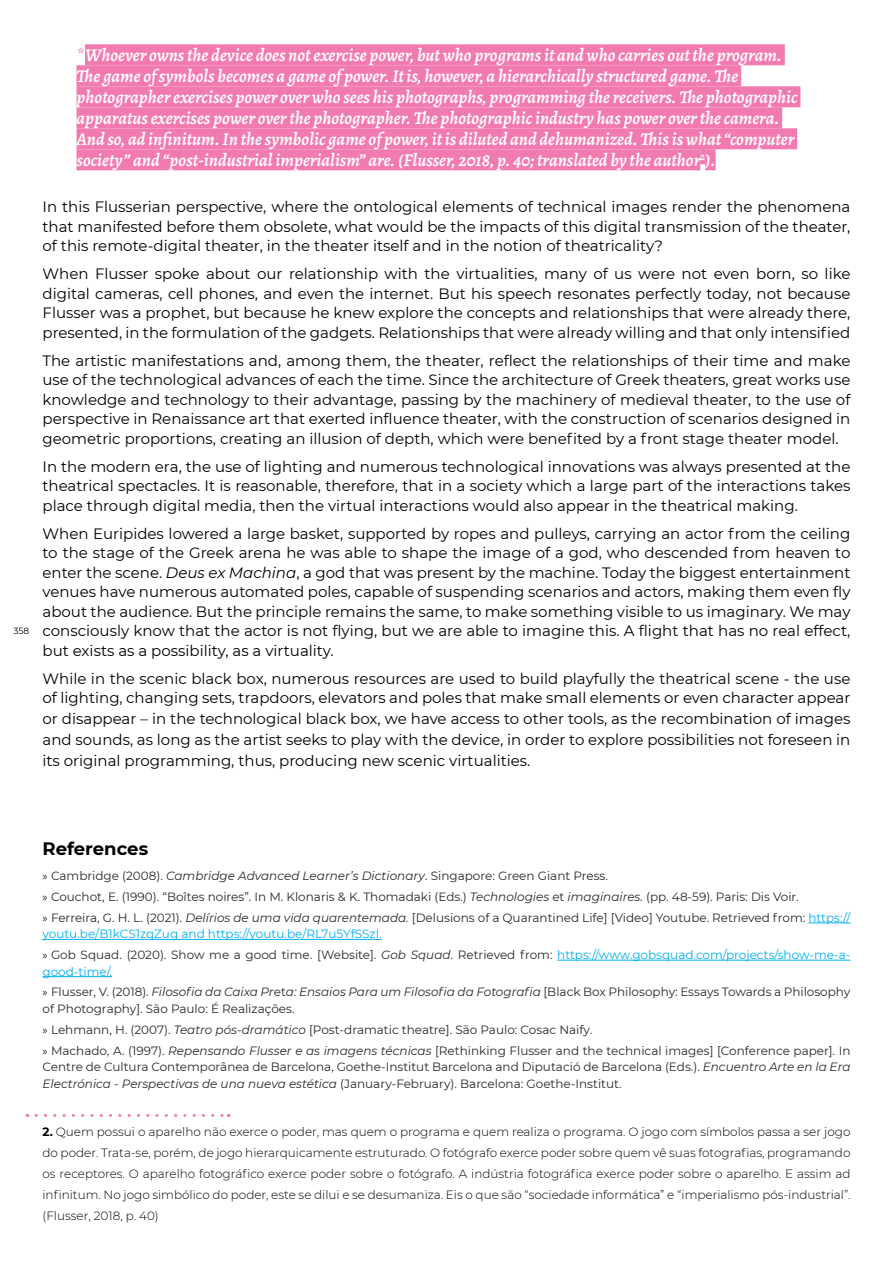
<style>
.page{position:relative;width:893px;height:1263px;background:#fff}
.page>*{position:absolute;margin:0;border:0;box-sizing:border-box;transform-origin:0 0}
.t1{font:italic 600 18px/21px "Alegreya";color:#fff}
.t2{font:700 18px "Montserrat";color:#000}
.t3{font:15px/19.5px "Montserrat";color:#000;text-align:justify}
.t4{font:12px/20.7px "Montserrat";color:#292829}
.t5{font:300 12px/21px "Montserrat";color:#000;text-align:justify}
.t6{font:12px/20.7px "Montserrat";color:#00aeef}
.t7{font:9px "Montserrat";color:#000}
.s1{font-weight:400;color:#f17bb0}
.s2{font-style:italic}
.s3{font-family:"Myriad Pro"}
.s4{color:#00aeef}
.s5{font-family:"Myriad Pro";color:#292829}
.s6{color:#292829}
.s7{font-style:italic;color:#292829}
.s8{font-weight:700}
</style>
<div class="page">
<div style="left:85px;top:44px;width:700px;height:21px;background:#f17bb0"></div>
<div style="left:77px;top:65px;width:664px;height:21px;background:#f17bb0"></div>
<div style="left:77px;top:86px;width:723px;height:21px;background:#f17bb0"></div>
<div style="left:77px;top:107px;width:705px;height:21px;background:#f17bb0"></div>
<div style="left:77px;top:128px;width:720px;height:21px;background:#f17bb0"></div>
<div style="left:77px;top:149px;width:623px;height:21px;background:#f17bb0"></div>
<div style="left:700px;top:143px;width:5px;height:21px;background:#f17bb0"></div>
<div style="left:705px;top:149px;width:11px;height:21px;background:#f17bb0"></div>
<hr style="left:808px;top:922px;width:42px;height:1px;background:#00aeef">
<hr style="left:43px;top:939px;width:339px;height:1px;background:#00aeef">
<hr style="left:557px;top:960px;width:293px;height:1px;background:#00aeef">
<hr style="left:43px;top:976px;width:69px;height:1px;background:#00aeef">
<svg style="left:36px;top:1114px;width:193px;height:3px"></svg>
<p class="t7" style="left:13px;top:625px;width:17px">358</p>
<p class="t1" style="left:77px;top:44px;width:723px"><span class="s1">*</span>Whoever owns the device does not exercise power, but who programs it and who carries out the program.<br>The game of symbols becomes a game of power. It is, however, a hierarchically structured game. The photographer exercises power over who sees his photographs, programming the receivers. The photographic apparatus exercises power over the photographer. The photographic industry has power over the camera.<br>And so, ad infinitum. In the symbolic game of power, it is diluted and dehumanized. This is what “computer society” and “post-industrial imperialism” are. (Flusser, 2018, p. 40; translated by the author<sup>2</sup>).</p>
<p class="t3" style="left:43px;top:197px;width:809px">In this Flusserian perspective, where the ontological elements of technical images render the phenomena that manifested before them obsolete, what would be the impacts of this digital transmission of the theater, of this remote-digital theater, in the theater itself and in the notion of theatricality?</p>
<p class="t3" style="left:43px;top:264px;width:809px">When Flusser spoke about our relationship with the virtualities, many of us were not even born, so like digital cameras, cell phones, and even the internet. But his speech resonates perfectly today, not because Flusser was a prophet, but because he knew explore the concepts and relationships that were already there, presented, in the formulation of the gadgets. Relationships that were already willing and that only intensified</p>
<p class="t3" style="left:43px;top:350px;width:809px">The artistic manifestations and, among them, the theater, reflect the relationships of their time and make use of the technological advances of each the time. Since the architecture of Greek theaters, great works use knowledge and technology to their advantage, passing by the machinery of medieval theater, to the use of perspective in Renaissance art that exerted influence theater, with the construction of scenarios designed in geometric proportions, creating an illusion of depth, which were benefited by a front stage theater model.</p>
<p class="t3" style="left:43px;top:456px;width:809px">In the modern era, the use of lighting and numerous technological innovations was always presented at the theatrical spectacles. It is reasonable, therefore, that in a society which a large part of the interactions takes place through digital media, then the virtual interactions would also appear in the theatrical making.</p>
<p class="t3" style="left:43px;top:523px;width:809px">When Euripides lowered a large basket, supported by ropes and pulleys, carrying an actor from the ceiling to the stage of the Greek arena he was able to shape the image of a god, who descended from heaven to enter the scene. <span class="s2">Deus ex Machina</span>, a god that was present by the machine. Today the biggest entertainment venues have numerous automated poles, capable of suspending scenarios and actors, making them even fly about the audience. But the principle remains the same, to make something visible to us imaginary. We may consciously know that the actor is not flying, but we are able to imagine this. A flight that has no real effect, but exists as a possibility, as a virtuality.</p>
<p class="t3" style="left:43px;top:668px;width:809px">While in the scenic black box, numerous resources are used to build playfully the theatrical scene - the use of lighting, changing sets, trapdoors, elevators and poles that make small elements or even character appear</p>
<p class="t3" style="left:43px;top:708px;width:809px;line-height:21px">or disappear – in the technological black box, we have access to other tools, as the recombination of images and sounds, as long as the artist seeks to play with the device, in order to explore possibilities not foreseen in its original programming, thus, producing new scenic virtualities.</p>
<p class="t2" style="left:43px;top:836px;width:107px">References</p>
<p class="t4" style="left:43px;top:865px;width:809px"><span class="s3">»</span> Cambridge (2008). <span class="s2">Cambridge Advanced Learner’s Dictionary</span>. Singapore: Green Giant Press.<br><span class="s3">»</span> Couchot, E. (1990). “Boîtes noires”. In M. Klonaris &amp; K. Thomadaki (Eds.) <span class="s2">Technologies</span> et <span class="s2">imaginaires.</span> (pp. 48-59). Paris: Dis Voir.<br><span class="s3">»</span> Ferreira, G. H. L. (2021). <span class="s2">Delírios de uma vida quarentemada.</span> [Delusions of a Quarantined Life] [Video] Youtube. Retrieved from: <span class="s4">https://</span></p>
<p class="t6" style="left:43px;top:923px;width:809px">youtu.be/B1kCS1zqZug and https://youtu.be/RL7u5YfSSzI.<br><span class="s5">»</span> <span class="s6">Gob Squad. (2020). Show me a good time. [Website].</span> <span class="s7">Gob Squad</span><span class="s6">. Retrieved from:</span> https://www.gobsquad.com/projects/show-me-a-</p>
<p class="t4" style="left:43px;top:961px;width:809px"><span class="s4">good-time/.<br></span><span class="s3">»</span> Flusser, V. (2018). <span class="s2">Filosofia da Caixa Pr</span>et<span class="s2">a: Ensaios Para um Filosofia da Fotografia</span> [Black Box Philosophy: Essays Towards a Philosophy</p>
<p class="t4" style="left:43px;top:998px;width:809px">of Photography]. São Paulo: É Realizações.<br><span class="s3">»</span> Lehmann, H. (2007). <span class="s2">Teatro pós-dramático</span> [Post-dramatic theatre]. São Paulo: Cosac Naify.<br><span class="s3">»</span> Machado, A. (1997). <span class="s2">Repensando Flusser e as imagens técnicas</span> [Rethinking Flusser and the technical images] [Conference paper]. In</p>
<p class="t4" style="left:43px;top:1058px;width:809px;line-height:16.5px">Centre de Cultura Contemporânea de Barcelona, Goethe-Institut Barcelona and Diputació de Barcelona (Eds.). <span class="s2">Encuentro Arte en la Era<br>Electrónica - Perspectivas de una nueva estética</span> (January-February). Barcelona: Goethe-Institut.</p>
<p class="t5" style="left:43px;top:1121px;width:809px"><span class="s8">2.</span> Quem possui o aparelho não exerce o poder, mas quem o programa e quem realiza o programa. O jogo com símbolos passa a ser jogo do poder. Trata-se, porém, de jogo hierarquicamente estruturado. O fotógrafo exerce poder sobre quem vê suas fotografias, programando os receptores. O aparelho fotográfico exerce poder sobre o fotógrafo. A indústria fotográfica exerce poder sobre o aparelho. E assim ad infinitum. No jogo simbólico do poder, este se dilui e se desumaniza. Eis o que são “sociedade informática” e “imperialismo pós-industrial”. (Flusser, 2018, p. 40)</p>
</div>
